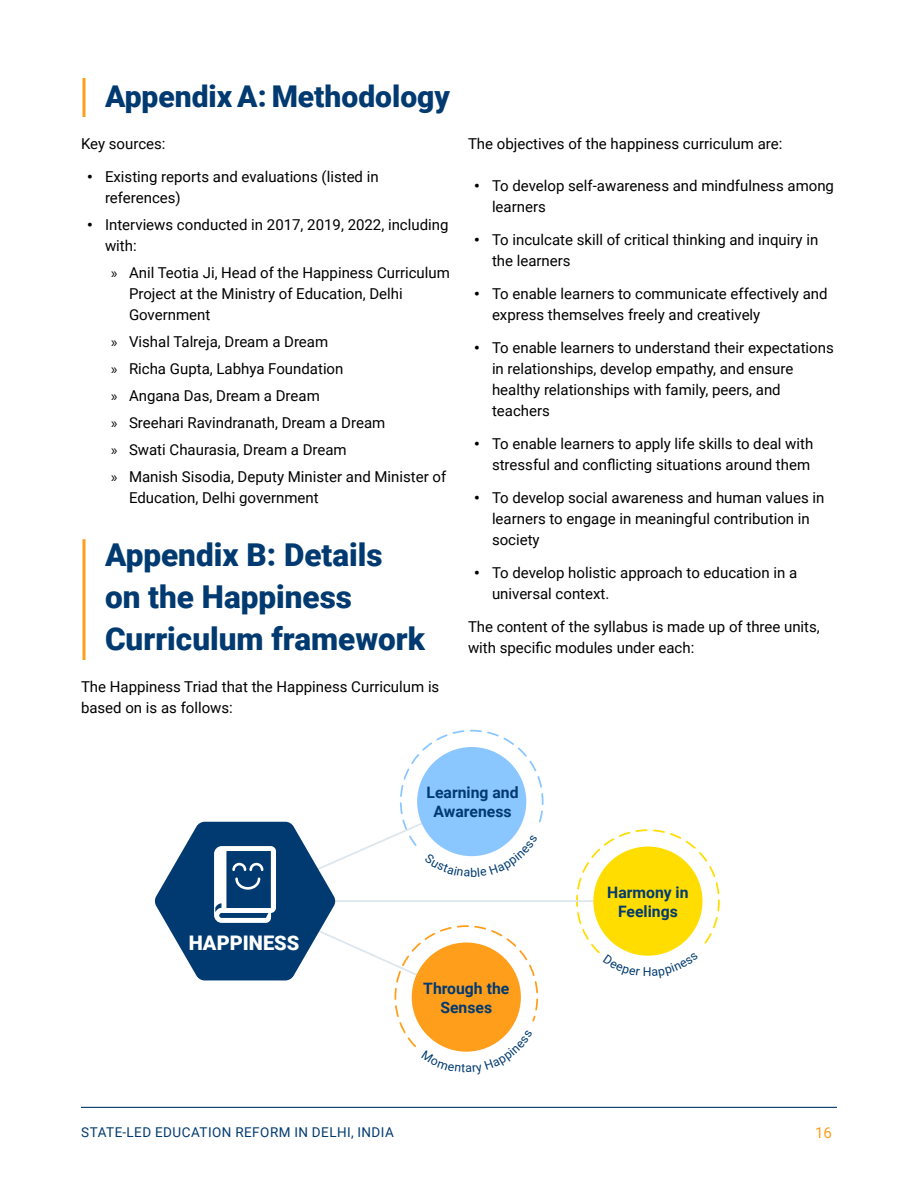
<style>
.page{position:relative;width:918px;height:1188px;background:#fff}
.page>*{position:absolute;margin:0;border:0;box-sizing:border-box;transform-origin:0 0}
.H2_Section_Header{font:900 31.5px/42px "Roboto";color:#003a70}
.H2_Section_Header-2{font:900 30px "Roboto";color:#003a70}
.t1{font:900 20.1px "Roboto";color:#fff}
.t2{font:700 15.75px/18.9px "Roboto";color:#003a70;text-align:center}
.Parrafo{font:15px/21px "Roboto";color:#000}
.t3{font:15px "Roboto";color:#ff9e1b}
.t4{font:13.5px "Roboto";letter-spacing:.035em;color:#003a70}
.s1{font-weight:900}
.s2{font-family:"Myriad Pro"}
</style>
<div class="page">
<hr style="left:81px;top:1107px;width:756px;height:1px;background:#003a70">
<svg style="left:82px;top:78px;width:4px;height:39px"></svg>
<svg style="left:82px;top:539px;width:4px;height:121px"></svg>
<hr style="left:215px;top:900px;width:389px;height:2px;background:#dde5ed">
<svg style="left:576px;top:829px;width:144px;height:127px"></svg>
<svg style="left:154px;top:729px;width:390px;height:323px"></svg>
<p class="H2_Section_Header-2" style="left:105px;top:75px;width:347px">Appendix A: Methodology</p>
<p class="Parrafo" style="left:81px;top:132px;width:86px">Key sources:</p>
<p class="Parrafo" style="left:105px;top:165px;width:275px;text-indent:-18px"><span class="s1">•</span> Existing reports and evaluations (listed in references)</p>
<p class="Parrafo" style="left:105px;top:213px;width:345px;text-indent:-18px"><span class="s1">•</span> Interviews conducted in 2017, 2019, 2022, including with:</p>
<p class="Parrafo" style="left:129px;top:261px;width:322px;text-indent:-18px"><span class="s2">»</span> Anil Teotia Ji, Head of the Happiness Curriculum<br>Project at the Ministry of Education, Delhi<br>Government</p>
<p class="Parrafo" style="left:111px;top:330px;width:219px"><span class="s2">»</span> Vishal Talreja, Dream a Dream</p>
<p class="Parrafo" style="left:111px;top:357px;width:234px"><span class="s2">»</span> Richa Gupta, Labhya Foundation</p>
<p class="Parrafo" style="left:111px;top:384px;width:210px"><span class="s2">»</span> Angana Das, Dream a Dream</p>
<p class="Parrafo" style="left:111px;top:411px;width:276px"><span class="s2">»</span> Sreehari Ravindranath, Dream a Dream</p>
<p class="Parrafo" style="left:111px;top:438px;width:237px"><span class="s2">»</span> Swati Chaurasia, Dream a Dream</p>
<p class="Parrafo" style="left:129px;top:465px;width:319px;text-indent:-18px"><span class="s2">»</span> Manish Sisodia, Deputy Minister and Minister of<br>Education, Delhi government</p>
<p class="H2_Section_Header" style="left:105px;top:533px;width:322px">Appendix B: Details on the Happiness<br>Curriculum framework</p>
<p class="Parrafo" style="left:81px;top:675px;width:360px">The Happiness Triad that the Happiness Curriculum is based on is as follows:</p>
<p class="Parrafo" style="left:468px;top:133px;width:316px">The objectives of the happiness curriculum are:</p>
<p class="Parrafo" style="left:492px;top:175px;width:344px;text-indent:-18px"><span class="s1">•</span> To develop self-awareness and mindfulness among learners</p>
<p class="Parrafo" style="left:492px;top:229px;width:328px;text-indent:-18px"><span class="s1">•</span> To inculcate skill of critical thinking and inquiry in the learners</p>
<p class="Parrafo" style="left:492px;top:283px;width:337px;text-indent:-18px"><span class="s1">•</span> To enable learners to communicate effectively and express themselves freely and creatively</p>
<p class="Parrafo" style="left:492px;top:337px;width:343px;text-indent:-18px"><span class="s1">•</span> To enable learners to understand their expectations in relationships, develop empathy, and ensure healthy relationships with family, peers, and teachers</p>
<p class="Parrafo" style="left:474px;top:433px;width:341px;text-align:right"><span class="s1">•</span> To enable learners to apply life skills to deal with stressful and conflicting situations around them</p>
<p class="Parrafo" style="left:492px;top:487px;width:334px;text-indent:-18px"><span class="s1">•</span> To develop social awareness and human values in learners to engage in meaningful contribution in society</p>
<p class="Parrafo" style="left:492px;top:562px;width:307px;text-indent:-18px"><span class="s1">•</span> To develop holistic approach to education in a universal context.</p>
<p class="Parrafo" style="left:468px;top:616px;width:353px">The content of the syllabus is made up of three units, with specific modules under each:</p>
<p class="t1" style="left:189px;top:929px;width:112px">HAPPINESS</p>
<p class="t2" style="left:427px;top:783px;width:93px">Learning and<br>Awareness</p>
<p class="t2" style="left:423px;top:978px;width:88px">Through the<br>Senses</p>
<p class="t2" style="left:607px;top:882px;width:83px">Harmony in<br>Feelings</p>
<p class="t4" style="left:81px;top:1123px;width:314px">STATE-LED EDUCATION REFORM IN DELHI, INDIA</p>
<p class="t3" style="left:815px;top:1122px;width:18px">16</p>
</div>
